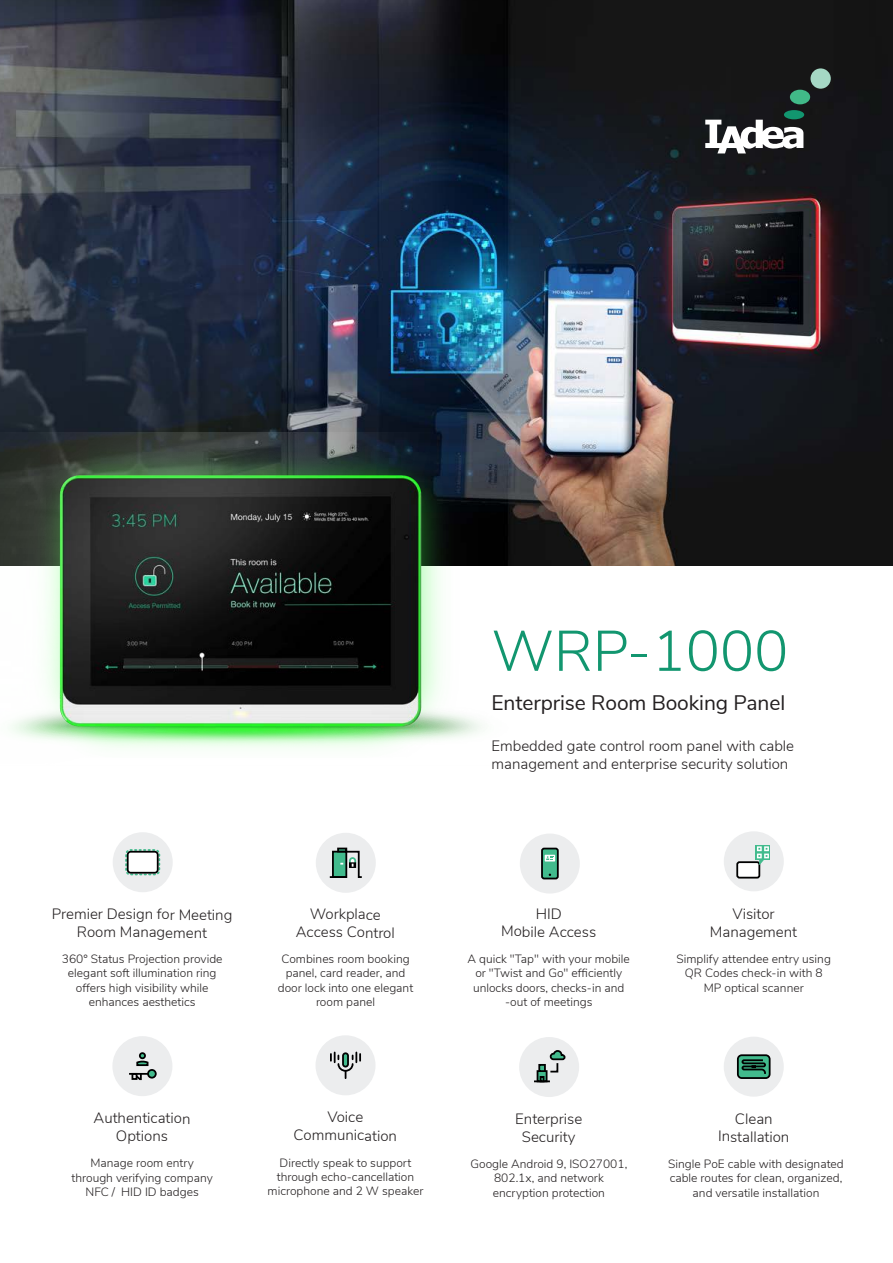
<style>
.page{position:relative;width:893px;height:1263px;background:#fff}
.page>*{position:absolute;margin:0;border:0;box-sizing:border-box;transform-origin:0 0}
.t1{font:300 57px "Nunito Sans";color:#12966f}
.t2{font:21px "Nunito Sans";letter-spacing:-.005em;color:#231f20}
.t3{font:300 15px/18px "Nunito Sans";letter-spacing:-.01em;color:#231f20;text-align:center}
.t4{font:300 12px/14.4px "Nunito Sans";color:#231f20;text-align:center}
</style>
<div class="page">
<img style="left:0;top:0;width:893px;height:565px">
<svg style="left:705px;top:120px;width:98px;height:33px"></svg>
<div style="left:810px;top:68px;width:21px;height:21px;background:#a5d8c4;border-radius:50%"></div>
<div style="left:790px;top:90px;width:20px;height:14px;background:#41b988;border-radius:50%"></div>
<div style="left:784px;top:110px;width:20px;height:9px;background:#12966f;border-radius:50%"></div>
<div style="left:724px;top:1036px;width:60px;height:61px;background:#ecedee;border-radius:50%"></div>
<svg style="left:737px;top:1054px;width:33px;height:25px"></svg>
<div style="left:520px;top:833px;width:60px;height:61px;background:#ecedee;border-radius:50%"></div>
<svg style="left:542px;top:848px;width:16px;height:30px"></svg>
<div style="left:541px;top:848px;width:18px;height:31px;border:2px solid #000;border-radius:2px"></div>
<div style="left:545px;top:855px;width:10px;height:6px;background:#fff"></div>
<svg style="left:546px;top:856px;width:8px;height:4px"></svg>
<div style="left:724px;top:831px;width:60px;height:60px;background:#ecedee;border-radius:50%"></div>
<div style="left:755px;top:845px;width:15px;height:15px;background:#4cbe93"></div>
<div style="left:737px;top:862px;width:22px;height:16px;background:#fff;border-radius:2px"></div>
<div style="left:736px;top:861px;width:24px;height:17px;border:2px solid #000;border-radius:2px"></div>
<svg style="left:757px;top:846px;width:12px;height:19px"></svg>
<div style="left:112px;top:1036px;width:61px;height:60px;background:#ecedee;border-radius:50%"></div>
<div style="left:139px;top:1052px;width:7px;height:7px;border:2px solid #000;border-radius:50%"></div>
<div style="left:148px;top:1070px;width:8px;height:8px;background:#42bb8d;border-radius:50%"></div>
<div style="left:147px;top:1069px;width:10px;height:9px;border:2px solid #000;border-radius:50%"></div>
<svg style="left:129px;top:1053px;width:21px;height:28px"></svg>
<div style="left:315px;top:1035px;width:60px;height:60px;background:#ecedee;border-radius:50%"></div>
<svg style="left:330px;top:1052px;width:31px;height:26px"></svg>
<div style="left:316px;top:833px;width:60px;height:60px;background:#ecedee;border-radius:50%"></div>
<svg style="left:330px;top:850px;width:32px;height:28px"></svg>
<svg style="left:337px;top:848px;width:10px;height:4px"></svg>
<div style="left:519px;top:1037px;width:60px;height:60px;background:#ecedee;border-radius:50%"></div>
<svg style="left:534px;top:1050px;width:32px;height:32px"></svg>
<div style="left:113px;top:832px;width:60px;height:60px;background:#ecedee;border-radius:50%"></div>
<div style="left:125px;top:849px;width:35px;height:26px;border:2px dashed #42bb8d;border-radius:4px"></div>
<div style="left:128px;top:852px;width:30px;height:21px;background:#fff;border-radius:3px"></div>
<div style="left:127px;top:851px;width:32px;height:23px;border:2px solid #000;border-radius:3px"></div>
<img style="left:0;top:432px;width:532px;height:316px">
<h1 class="t1" style="left:491px;top:609px;width:298px">WRP-1000</h1>
<h2 class="t2" style="left:491px;top:687px;width:295px">Enterprise Room Booking Panel</h2>
<p class="t3" style="left:491px;top:736px;width:304px;text-align:left">Embedded gate control room panel with cable management and enterprise security solution</p>
<p class="t3" style="left:52px;top:904px;width:182px">Premier Design for Meeting<br>Room Management</p>
<p class="t4" style="left:62px;top:951px;width:162px">360° Status Projection provide elegant soft illumination ring offers high visibility while enhances aesthetics</p>
<p class="t3" style="left:296px;top:904px;width:101px">Workplace<br>Access Control</p>
<p class="t4" style="left:278px;top:951px;width:137px">Combines room booking panel, card reader, and door lock into one elegant room panel</p>
<p class="t3" style="left:94px;top:1108px;width:98px">Authentication<br>Options</p>
<p class="t4" style="left:72px;top:1155px;width:143px">Manage room entry through verifying company<br>NFC / HID ID badges</p>
<p class="t3" style="left:294px;top:1107px;width:105px">Voice<br>Communication</p>
<p class="t4" style="left:268px;top:1154px;width:157px">Directly speak to support through echo-cancellation microphone and 2 W speaker</p>
<p class="t3" style="left:501px;top:903px;width:97px">HID<br>Mobile Access</p>
<p class="t4" style="left:467px;top:951px;width:164px">A quick "Tap" with your mobile or "Twist and Go" efficiently unlocks doors, checks-in and -out of meetings</p>
<p class="t3" style="left:710px;top:904px;width:89px">Visitor<br>Management</p>
<p class="t4" style="left:677px;top:951px;width:156px">Simplify attendee entry using<br>QR Codes check-in with 8<br>MP optical scanner</p>
<p class="t3" style="left:515px;top:1109px;width:69px">Enterprise<br>Security</p>
<p class="t4" style="left:471px;top:1156px;width:158px">Google Android 9, ISO27001,<br>802.1x, and network encryption protection</p>
<p class="t3" style="left:718px;top:1108px;width:73px">Clean<br>Installation</p>
<p class="t4" style="left:668px;top:1156px;width:177px">Single PoE cable with designated cable routes for clean, organized, and versatile installation</p>
</div>
